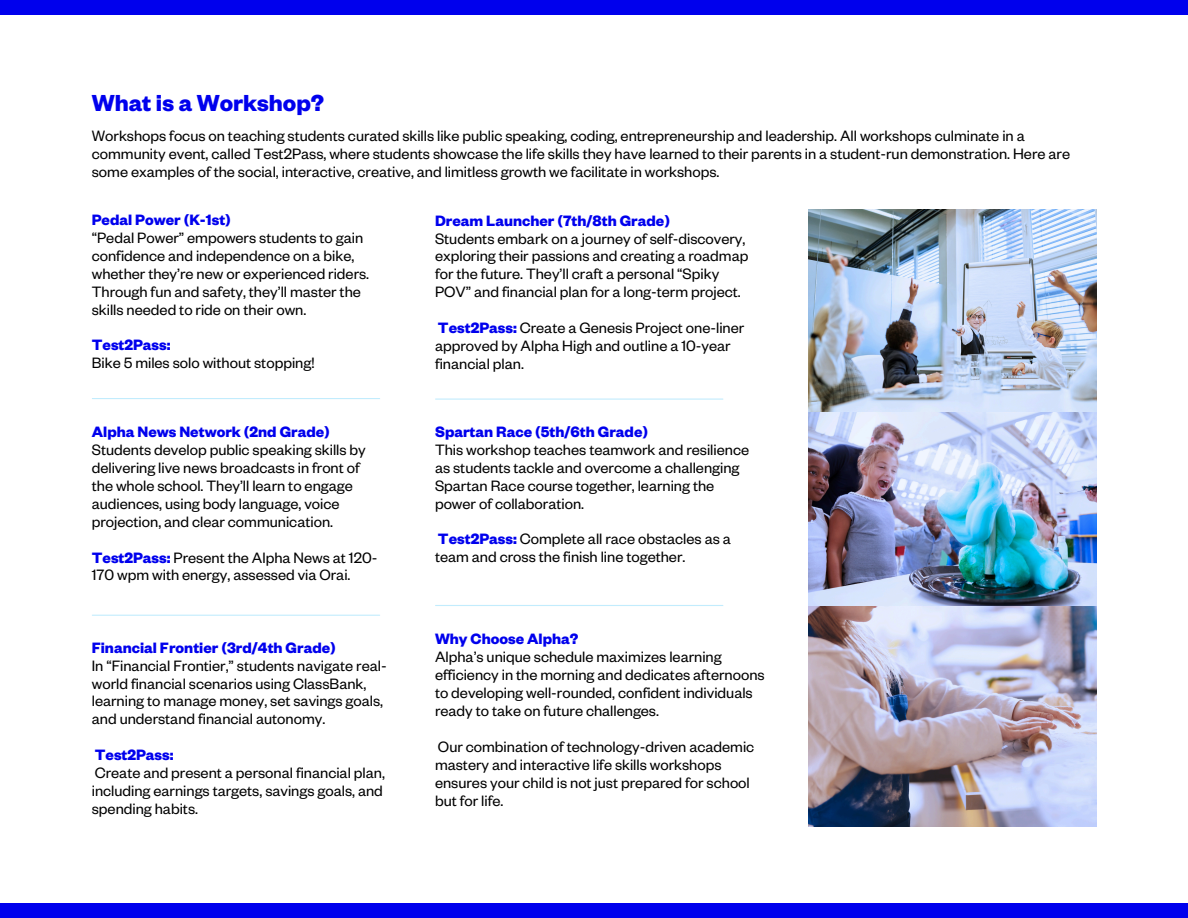
<style>
.page{position:relative;width:1188px;height:918px;background:#fff}
.page>*{position:absolute;margin:0;border:0;box-sizing:border-box;transform-origin:0 0}
.t1{font:700 25.5px "Founders Grotesk";color:#0000ed}
.t2{font:16.5px/17.9px "Founders Grotesk";color:#000}
.t3{font:700 16.5px "Founders Grotesk";color:#0000ed}
.s1{font-weight:700;color:#0000ed}
</style>
<div class="page">
<hr style="left:92px;top:398px;width:288px;height:1px;background:#c2ecfd">
<hr style="left:92px;top:615px;width:288px;height:1px;background:#c2ecfd">
<hr style="left:436px;top:399px;width:287px;height:1px;background:#c2ecfd">
<img style="left:808px;top:412px;width:288px;height:415px">
<img style="left:808px;top:209px;width:288px;height:203px">
<hr style="left:436px;top:605px;width:287px;height:1px;background:#c2ecfd">
<div style="left:0;top:904px;width:1188px;height:14px;background:#0000ed"></div>
<div style="left:0;top:0;width:1188px;height:14px;background:#0000ed"></div>
<p class="t1" style="left:92px;top:95px;width:234px">What is a Workshop?</p>
<p class="t2" style="left:92px;top:130px;width:980px">Workshops focus on teaching students curated skills like public speaking, coding, entrepreneurship and leadership. All workshops culminate in a community event, called Test2Pass, where students showcase the life skills they have learned to their parents in a student-run demonstration. Here are some examples of the social, interactive, creative, and limitless growth we facilitate in workshops.</p>
<p class="t3" style="left:92px;top:215px;width:141px">Pedal Power (K-1st)</p>
<p class="t2" style="left:92px;top:232px;width:279px">“Pedal Power” empowers students to gain confidence and independence on a bike, whether they’re new or experienced riders.<br>Through fun and safety, they’ll master the skills needed to ride on their own.</p>
<p class="t3" style="left:92px;top:340px;width:80px">Test2Pass:</p>
<p class="t2" style="left:92px;top:357px;width:224px">Bike 5 miles solo without stopping!</p>
<p class="t3" style="left:435px;top:215px;width:237px">Dream Launcher (7th/8th Grade)</p>
<p class="t2" style="left:435px;top:232px;width:315px">Students embark on a journey of self-discovery, exploring their passions and creating a roadmap for the future. They’ll craft a personal “Spiky POV” and financial plan for a long-term project.</p>
<p class="t2" style="left:435px;top:322px;width:311px"><span class="s1">Test2Pass:</span> Create a Genesis Project one-liner approved by Alpha High and outline a 10-year financial plan.</p>
<p class="t3" style="left:92px;top:427px;width:240px">Alpha News Network (2nd Grade)</p>
<p class="t2" style="left:92px;top:444px;width:276px">Students develop public speaking skills by delivering live news broadcasts in front of the whole school. They’ll learn to engage audiences, using body language, voice projection, and clear communication.</p>
<p class="t2" style="left:92px;top:551px;width:287px"><span class="s1">Test2Pass:</span> Present the Alpha News at 120-<br>170 wpm with energy, assessed via Orai.</p>
<p class="t3" style="left:92px;top:642px;width:246px">Financial Frontier (3rd/4th Grade)</p>
<p class="t2" style="left:92px;top:660px;width:296px">In “Financial Frontier,” students navigate real&shy;world financial scenarios using ClassBank, learning to manage money, set savings goals, and understand financial autonomy.</p>
<p class="t3" style="left:95px;top:750px;width:80px">Test2Pass:</p>
<p class="t2" style="left:92px;top:767px;width:295px">Create and present a personal financial plan, including earnings targets, savings goals, and spending habits.</p>
<p class="t3" style="left:435px;top:427px;width:215px">Spartan Race (5th/6th Grade)</p>
<p class="t2" style="left:435px;top:444px;width:316px">This workshop teaches teamwork and resilience as students tackle and overcome a challenging Spartan Race course together, learning the power of collaboration.</p>
<p class="t2" style="left:435px;top:533px;width:297px"><span class="s1">Test2Pass:</span> Complete all race obstacles as a team and cross the finish line together.</p>
<p class="t3" style="left:435px;top:634px;width:145px">Why Choose Alpha?</p>
<p class="t2" style="left:435px;top:651px;width:331px">Alpha’s unique schedule maximizes learning efficiency in the morning and dedicates afternoons to developing well-rounded, confident individuals ready to take on future challenges.</p>
<p class="t2" style="left:435px;top:741px;width:321px">Our combination of technology-driven academic mastery and interactive life skills workshops ensures your child is not just prepared for school but for life.</p>
</div>
